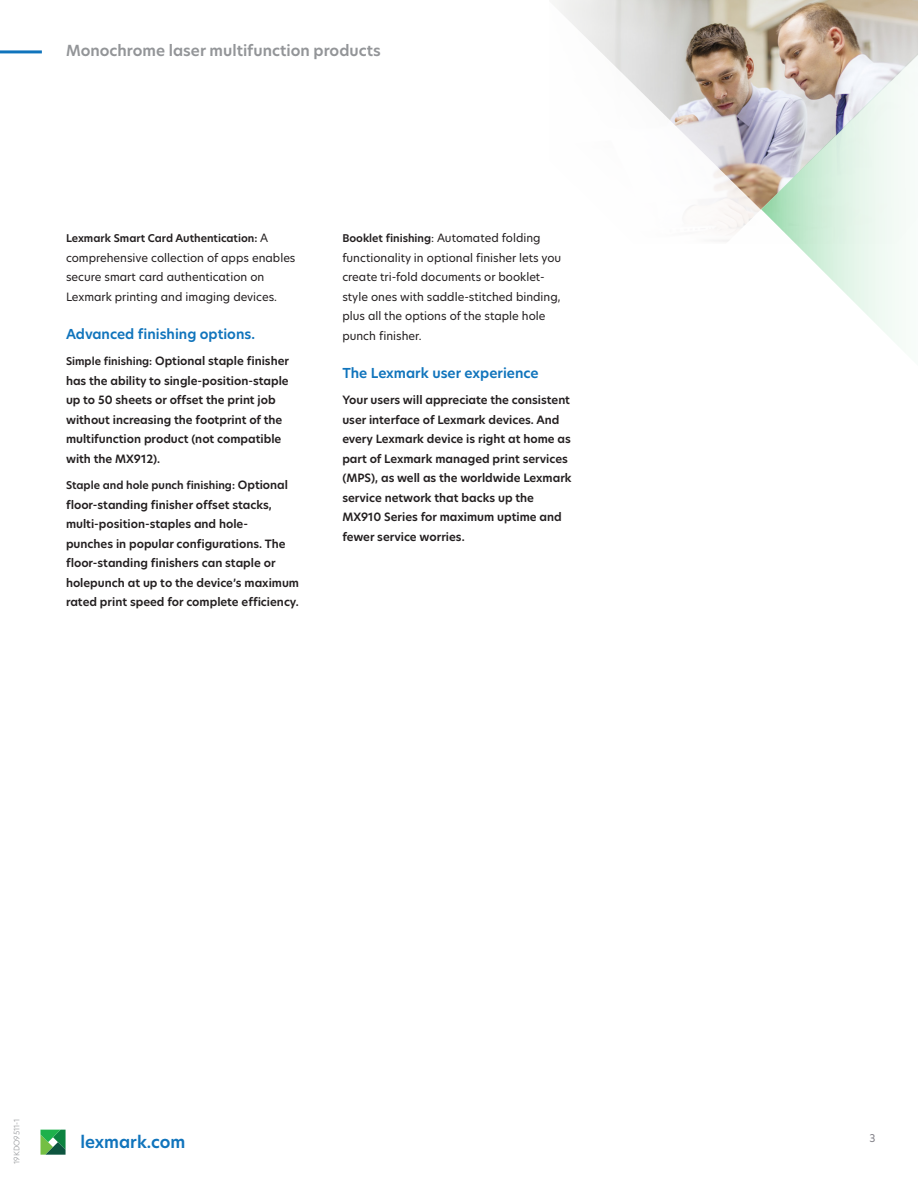
<style>
.page{position:relative;width:918px;height:1188px;background:#fff}
.page>*{position:absolute;margin:0;border:0;box-sizing:border-box;transform-origin:0 0}
.URL_Style{font:600 16.5px "TP Hero";color:#1074bc}
.Document_Label_Style{font:600 15px "TP Hero";color:#939598}
.Header_Style_-_Level{font:600 13.5px "TP Hero";color:#1074bc}
.Body_Copy{font:600 11.25px/19.5px "TP Hero";color:#231f20}
.Body_Copy_KpOp{font:11.25px/19.5px "TP Hero";color:#231f20}
.Body_Copy-2{font:600 10.5px "TP Hero";color:#231f20}
.Body_Copy_KpOp-2{font:600 10.5px "TP Hero";color:#231f20}
.t1{font:10.5px "TP Hero";color:#7f7e85}
.Filetag{font:300 7.5px "TP Hero";color:#939598}
.s1{font-weight:400;font-size:11.25px}
.s2{font-size:10.5px}
.s3{font-size:11.25px}
.s4{font-weight:600;font-size:10.5px}
</style>
<div class="page">
<svg style="left:555px;top:0;width:363px;height:242px"></svg>
<svg style="left:761px;top:39px;width:157px;height:307px"></svg>
<hr style="left:0;top:50px;width:42px;height:3px;background:#1074bc">
<svg style="left:40px;top:1130px;width:26px;height:25px"></svg>
<p class="Document_Label_Style" style="left:66px;top:41px;width:316px">Monochrome laser multifunction products</p>
<p class="Body_Copy_KpOp-2" style="left:66px;top:231px;width:204px">Lexmark Smart Card Authentication: <span class="s1">A</span></p>
<p class="Body_Copy_KpOp" style="left:66px;top:248px;width:231px">comprehensive collection of apps enables secure smart card authentication on<br>Lexmark printing and imaging devices.</p>
<p class="Header_Style_-_Level" style="left:66px;top:325px;width:190px">Advanced finishing options.</p>
<p class="Body_Copy" style="left:66px;top:351px;width:225px"><span class="s2">Simple finishing:</span> Optional staple finisher has the ability to single-position-staple up to 50 sheets or offset the print job without increasing the footprint of the multifunction product (not compatible with the MX912).</p>
<p class="Body_Copy-2" style="left:66px;top:478px;width:224px">Staple and hole punch finishing: <span class="s3">Optional</span></p>
<p class="Body_Copy" style="left:66px;top:495px;width:235px">floor-standing finisher offset stacks, multi-position-staples and hole-<br>punches in popular configurations. The floor-standing finishers can staple or holepunch at up to the device’s maximum rated print speed for complete efficiency.</p>
<p class="Body_Copy_KpOp" style="left:342px;top:228px;width:221px"><span class="s4">Booklet finishing</span>: Automated folding functionality in optional finisher lets you create tri-fold documents or booklet&shy;style ones with saddle-stitched binding, plus all the options of the staple hole punch finisher.</p>
<p class="Header_Style_-_Level" style="left:342px;top:364px;width:198px">The Lexmark user experience</p>
<p class="Body_Copy" style="left:342px;top:390px;width:231px">Your users will appreciate the consistent user interface of Lexmark devices. And every Lexmark device is right at home as part of Lexmark managed print services (MPS), as well as the worldwide Lexmark service network that backs up the MX910 Series for maximum uptime and fewer service worries.</p>
<p class="Filetag" style="left:12px;top:1164px;width:47px;rotate:-90deg">19KDO9511-1</p>
<p class="URL_Style" style="left:80px;top:1131px;width:106px">lexmark.com</p>
<p class="t1" style="left:869px;top:1131px;width:8px">3</p>
</div>
